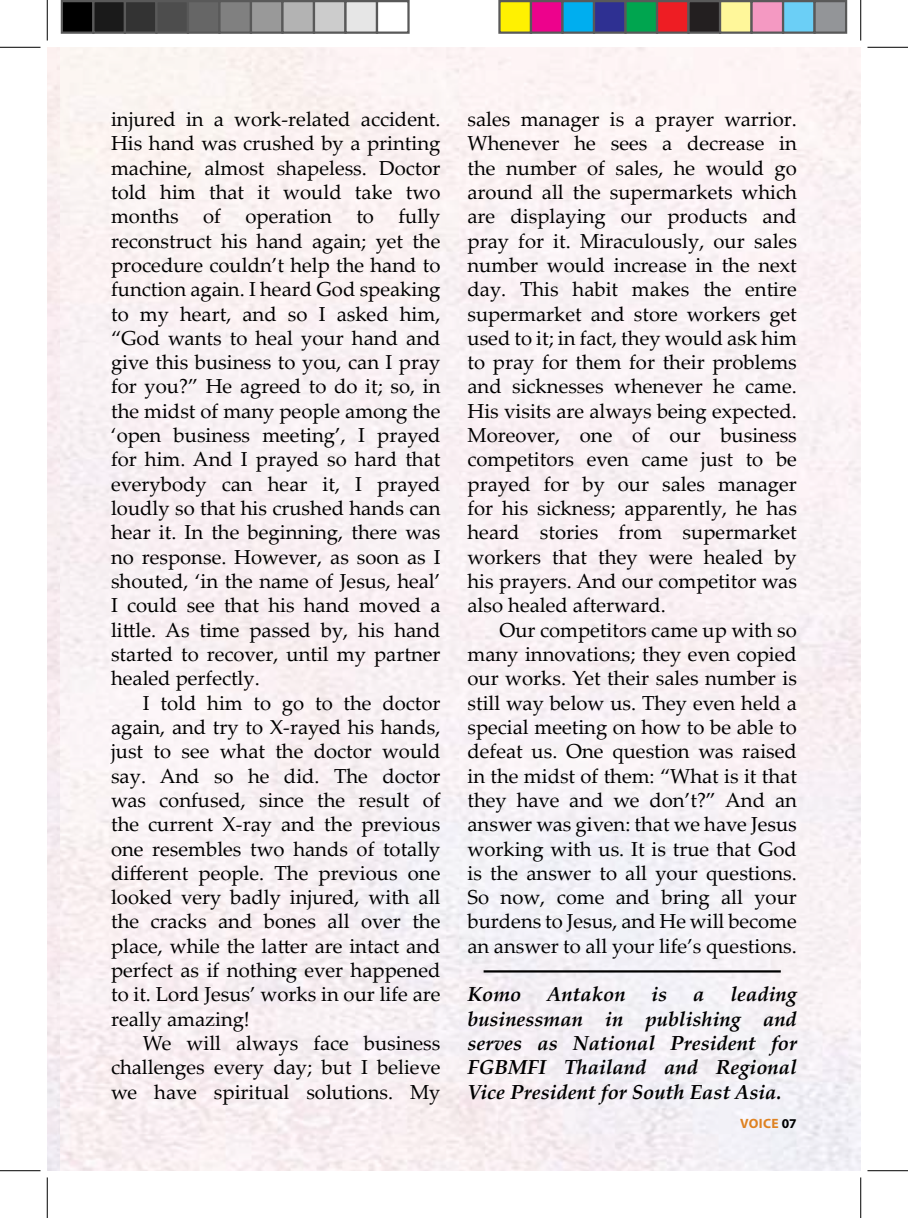
<style>
.page{position:relative;width:908px;height:1218px;background:#fff}
.page>*{position:absolute;margin:0;border:0;box-sizing:border-box;transform-origin:0 0}
.t1{font:20.25px/24.3px "Palatino Linotype";color:#000;text-align:justify}
.t2{font:italic 700 20.25px/24.3px "Palatino Linotype";color:#000;text-align:justify}
.t3{font:700 13.5px "Myriad Pro";letter-spacing:.025em;color:#de8222}
.s1{color:#000}
</style>
<div class="page">
<img style="left:60px;top:47px;width:800px;height:1123px">
<hr style="left:483px;top:970px;width:298px;height:2px;background:#000">
<hr style="left:0;top:47px;width:40px;height:1px;background:#000">
<hr style="left:867px;top:47px;width:41px;height:1px;background:#000">
<hr style="left:0;top:1169px;width:40px;height:1px;background:#000">
<hr style="left:867px;top:1169px;width:41px;height:1px;background:#000">
<hr style="left:47px;top:0;width:1px;height:41px;background:#000">
<hr style="left:47px;top:1177px;width:1px;height:40px;background:#000">
<hr style="left:860px;top:0;width:1px;height:41px;background:#000">
<hr style="left:860px;top:1177px;width:1px;height:40px;background:#000">
<div style="left:62px;top:1px;width:31px;height:32px;background:#000"></div>
<div style="left:61px;top:0;width:33px;height:34px;border:2px solid #595959"></div>
<div style="left:93px;top:1px;width:32px;height:32px;background:#1a1a1a"></div>
<div style="left:92px;top:0;width:34px;height:34px;border:2px solid #595959"></div>
<div style="left:125px;top:1px;width:31px;height:32px;background:#333"></div>
<div style="left:124px;top:0;width:34px;height:34px;border:2px solid #595959"></div>
<div style="left:156px;top:1px;width:32px;height:32px;background:#4d4d4d"></div>
<div style="left:155px;top:0;width:34px;height:34px;border:2px solid #595959"></div>
<div style="left:188px;top:1px;width:31px;height:32px;background:#666"></div>
<div style="left:187px;top:0;width:33px;height:34px;border:2px solid #595959"></div>
<div style="left:219px;top:1px;width:32px;height:32px;background:#808080"></div>
<div style="left:218px;top:0;width:34px;height:34px;border:2px solid #595959"></div>
<div style="left:251px;top:1px;width:31px;height:32px;background:#999"></div>
<div style="left:250px;top:0;width:34px;height:34px;border:2px solid #595959"></div>
<div style="left:282px;top:1px;width:32px;height:32px;background:#b3b3b3"></div>
<div style="left:281px;top:0;width:34px;height:34px;border:2px solid #595959"></div>
<div style="left:314px;top:1px;width:31px;height:32px;background:#ccc"></div>
<div style="left:313px;top:0;width:33px;height:34px;border:2px solid #595959"></div>
<div style="left:345px;top:1px;width:32px;height:32px;background:#e6e6e6"></div>
<div style="left:344px;top:0;width:34px;height:34px;border:2px solid #595959"></div>
<div style="left:376px;top:0;width:34px;height:34px;border:2px solid #595959"></div>
<div style="left:499px;top:1px;width:32px;height:32px;background:#fff101"></div>
<div style="left:498px;top:0;width:34px;height:34px;border:2px solid #595959"></div>
<div style="left:531px;top:1px;width:31px;height:32px;background:#ed028c"></div>
<div style="left:530px;top:0;width:33px;height:34px;border:2px solid #595959"></div>
<div style="left:562px;top:1px;width:32px;height:32px;background:#00aeef"></div>
<div style="left:561px;top:0;width:34px;height:34px;border:2px solid #595959"></div>
<div style="left:594px;top:1px;width:31px;height:32px;background:#2e3092"></div>
<div style="left:593px;top:0;width:33px;height:34px;border:2px solid #595959"></div>
<div style="left:625px;top:1px;width:32px;height:32px;background:#00a54f"></div>
<div style="left:624px;top:0;width:34px;height:34px;border:2px solid #595959"></div>
<div style="left:657px;top:1px;width:31px;height:32px;background:#ee1d23"></div>
<div style="left:656px;top:0;width:33px;height:34px;border:2px solid #595959"></div>
<div style="left:688px;top:1px;width:32px;height:32px;background:#231f20"></div>
<div style="left:687px;top:0;width:34px;height:34px;border:2px solid #595959"></div>
<div style="left:720px;top:1px;width:31px;height:32px;background:#fff79a"></div>
<div style="left:719px;top:0;width:33px;height:34px;border:2px solid #595959"></div>
<div style="left:751px;top:1px;width:32px;height:32px;background:#f499c2"></div>
<div style="left:750px;top:0;width:34px;height:34px;border:2px solid #595959"></div>
<div style="left:783px;top:1px;width:31px;height:32px;background:#6bcff6"></div>
<div style="left:782px;top:0;width:33px;height:34px;border:2px solid #595959"></div>
<div style="left:814px;top:1px;width:32px;height:32px;background:#939598"></div>
<div style="left:813px;top:0;width:34px;height:34px;border:2px solid #595959"></div>
<p class="t1" style="left:111px;top:106px;width:331px">injured in a work-related accident.<br>His hand was crushed by a printing machine, almost shapeless. Doctor told him that it would take two months of operation to fully reconstruct his hand again; yet the procedure couldn’t help the hand to function again. I heard God speaking to my heart, and so I asked him, “God wants to heal your hand and give this business to you, can I pray for you?” He agreed to do it; so, in the midst of many people among the ‘open business meeting’, I prayed for him. And I prayed so hard that everybody can hear it, I prayed loudly so that his crushed hands can hear it. In the beginning, there was no response. However, as soon as I shouted, ‘in the name of Jesus, heal’ I could see that his hand moved a little. As time passed by, his hand started to recover, until my partner healed perfectly.</p>
<p class="t1" style="left:111px;top:689px;width:331px;text-indent:32px">I told him to go to the doctor again, and try to X-rayed his hands, just to see what the doctor would say. And so he did. The doctor was confused, since the result of the current X-ray and the previous one resembles two hands of totally different people. The previous one looked very badly injured, with all the cracks and bones all over the place, while the latter are intact and perfect as if nothing ever happened to it. Lord Jesus’ works in our life are really amazing!</p>
<p class="t1" style="left:111px;top:1029px;width:331px;text-indent:32px">We will always face business challenges every day; but I believe we have spiritual solutions. My</p>
<p class="t1" style="left:467px;top:106px;width:331px">sales manager is a prayer warrior.<br>Whenever he sees a decrease in the number of sales, he would go around all the supermarkets which are displaying our products and pray for it. Miraculously, our sales number would increase in the next day. This habit makes the entire supermarket and store workers get used to it; in fact, they would ask him to pray for them for their problems and sicknesses whenever he came.<br>His visits are always being expected.<br>Moreover, one of our business competitors even came just to be prayed for by our sales manager for his sickness; apparently, he has heard stories from supermarket workers that they were healed by his prayers. And our competitor was also healed afterward.</p>
<p class="t1" style="left:467px;top:616px;width:331px;text-indent:32px">Our competitors came up with so many innovations; they even copied our works. Yet their sales number is still way below us. They even held a special meeting on how to be able to defeat us. One question was raised in the midst of them: “What is it that they have and we don’t?” And an answer was given: that we have Jesus working with us. It is true that God is the answer to all your questions.<br>So now, come and bring all your burdens to Jesus, and He will become an answer to all your life’s questions.</p>
<p class="t2" style="left:467px;top:981px;width:160px">Komo Antakon</p>
<p class="t2" style="left:651px;top:981px;width:17px">is</p>
<p class="t2" style="left:693px;top:981px;width:13px">a</p>
<p class="t2" style="left:467px;top:981px;width:331px;text-indent:263px">leading businessman in publishing and serves as National President for FGBMFI Thailand and Regional Vice President for South East Asia.</p>
<p class="t3" style="left:740px;top:1114px;width:58px">VOICE <span class="s1">07</span></p>
</div>
